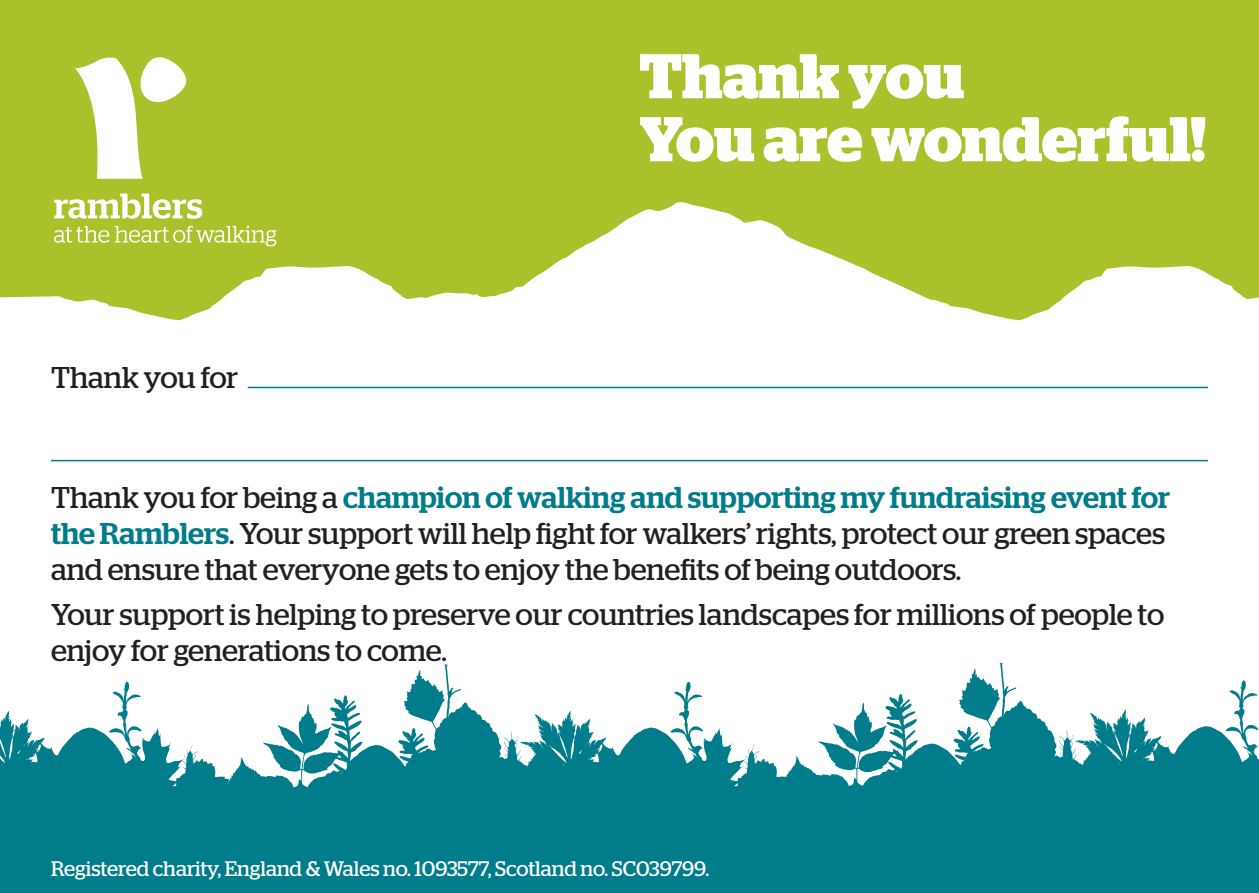
<style>
.page{position:relative;width:1259px;height:893px;background:#fff}
.page>*{position:absolute;margin:0;border:0;box-sizing:border-box;transform-origin:0 0}
.t1{font:700 63px/63px "Stag";color:#fff}
.t2{font:30px/36px "Stag";letter-spacing:-.005em;color:#231f20}
.t3{font:21px "Stag";color:#fff}
.s1{font-weight:500;color:#007c8b}
</style>
<div class="page">
<div style="left:0;top:0;width:1259px;height:406px;background:#aac12c"></div>
<div style="left:1238px;top:292px;width:21px;height:114px;background:#fff"></div>
<svg style="left:0;top:202px;width:1238px;height:204px;fill:#fff"></svg>
<hr style="left:248px;top:387px;width:960px;height:1px;background:#007c8b">
<hr style="left:51px;top:460px;width:1157px;height:1px;background:#007c8b">
<svg style="left:791px;top:663px;width:468px;height:230px;fill:#007c8b"></svg>
<svg style="left:229px;top:664px;width:562px;height:229px;fill:#007c8b"></svg>
<svg style="left:0;top:681px;width:229px;height:212px;fill:#007c8b"></svg>
<svg style="left:75px;top:57px;width:112px;height:122px"></svg>
<svg style="left:54px;top:193px;width:148px;height:26px"></svg>
<svg style="left:54px;top:226px;width:55px;height:17px"></svg>
<svg style="left:115px;top:226px;width:161px;height:20px"></svg>
<p class="t2" style="left:51px;top:359px;width:189px">Thank you for</p>
<h1 class="t1" style="left:639px;top:45px;width:568px">Thank you<br>You are wonderful!</h1>
<p class="t2" style="left:51px;top:479px;width:1120px">Thank you for being a <span class="s1">champion of walking and supporting my fundraising event for the Ramblers</span>. Your support will help fight for walkers’ rights, protect our green spaces and ensure that everyone gets to enjoy the benefits of being outdoors.</p>
<p class="t2" style="left:51px;top:596px;width:1114px">Your support is helping to preserve our countries landscapes for millions of people to enjoy for generations to come.</p>
<p class="t3" style="left:51px;top:856px;width:659px">Registered charity, England &amp; Wales no. 1093577, Scotland no. SC039799.</p>
</div>
